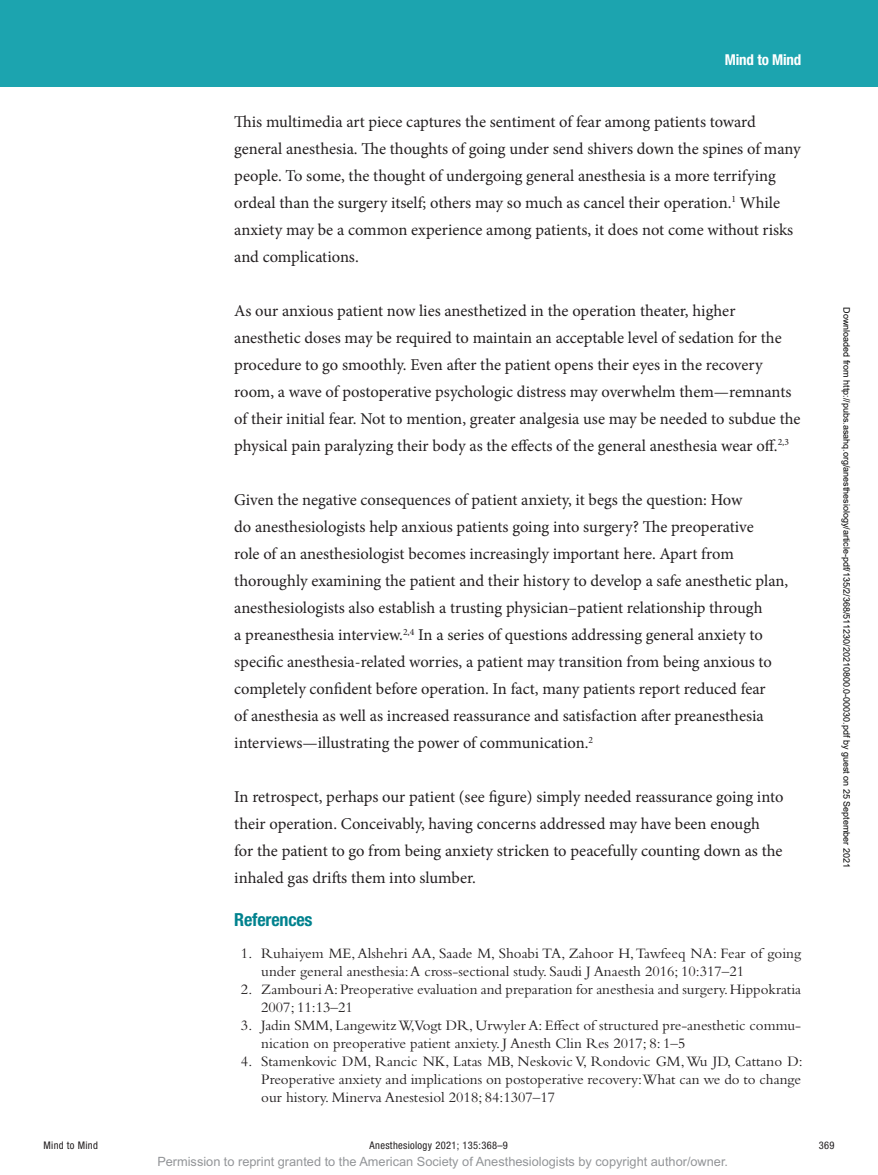
<style>
.page{position:relative;width:878px;height:1175px;background:#fff}
.page>*{position:absolute;margin:0;border:0;box-sizing:border-box;transform-origin:0 0}
.t1{font:700 condensed 18px "Helvetica Neue LT Std";letter-spacing:-.01em;color:#00828e}
.t2{font:16.5px/27px "Minion Pro";color:#231f20}
.t3{font:15px/18px "Bembo Std";color:#231f20}
.t4{font:700 condensed 15px "Helvetica Neue LT Std";letter-spacing:-.01em;color:#fff}
.t5{font:12.75px "Arial MT Std";color:#939598}
.t6{font:condensed 10.5px "Helvetica Neue LT Std";letter-spacing:.03em;color:#231f20}
.t7{font:9px "Arial";color:#000}
</style>
<div class="page">
<div style="left:0;top:0;width:878px;height:86px;background:#1ca4af"></div>
<p class="t4" style="left:716px;top:51px;width:79px">Mind to Min</p>
<p class="t4" style="left:724px;top:51px;width:78px">Mind to Mind</p>
<p class="t2" style="left:234px;top:108px;width:568px">This multimedia art piece captures the sentiment of fear among patients toward general anesthesia. The thoughts of going under send shivers down the spines of many people. To some, the thought of undergoing general anesthesia is a more terrifying ordeal than the surgery itself; others may so much as cancel their operation.<sup>1</sup> While anxiety may be a common experience among patients, it does not come without risks and complications.</p>
<p class="t2" style="left:234px;top:297px;width:568px">As our anxious patient now lies anesthetized in the operation theater, higher anesthetic doses may be required to maintain an acceptable level of sedation for the procedure to go smoothly. Even after the patient opens their eyes in the recovery room, a wave of postoperative psychologic distress may overwhelm them—remnants of their initial fear. Not to mention, greater analgesia use may be needed to subdue the physical pain paralyzing their body as the effects of the general anesthesia wear off.<sup>2,3</sup></p>
<p class="t2" style="left:234px;top:486px;width:555px">Given the negative consequences of patient anxiety, it begs the question: How<br>do anesthesiologists help anxious patients going into surgery? The preoperative<br>role of an anesthesiologist becomes increasingly important here. Apart from thoroughly examining the patient and their history to develop a safe anesthetic plan, anesthesiologists also establish a trusting physician–patient relationship through<br>a preanesthesia interview.<sup>2,4</sup> In a series of questions addressing general anxiety to specific anesthesia-related worries, a patient may transition from being anxious to completely confident before operation. In fact, many patients report reduced fear<br>of anesthesia as well as increased reassurance and satisfaction after preanesthesia interviews—illustrating the power of communication.<sup>2</sup></p>
<p class="t2" style="left:234px;top:783px;width:550px">In retrospect, perhaps our patient (see figure) simply needed reassurance going into their operation. Conceivably, having concerns addressed may have been enough<br>for the patient to go from being anxiety stricken to peacefully counting down as the inhaled gas drifts them into slumber.</p>
<p class="t1" style="left:234px;top:909px;width:80px">References</p>
<p class="t3" style="left:261px;top:944px;width:541px;text-indent:-20px">1. Ruhaiyem ME, Alshehri AA, Saade M, Shoabi TA, Zahoor H, Tawfeeq NA: Fear of going under general anesthesia: A cross-sectional study. Saudi J Anaesth 2016; 10:317–21</p>
<p class="t3" style="left:261px;top:980px;width:541px;text-indent:-20px">2. Zambouri A: Preoperative evaluation and preparation for anesthesia and surgery. Hippokratia<br>2007; 11:13–21</p>
<p class="t3" style="left:261px;top:1016px;width:541px;text-indent:-20px">3. Jadin SMM, Langewitz W,Vogt DR, Urwyler A: Effect of structured pre-anesthetic commu&shy;nication on preoperative patient anxiety. J Anesth Clin Res 2017; 8: 1–5</p>
<p class="t3" style="left:261px;top:1052px;width:543px;text-align:justify;text-indent:-20px">4. Stamenkovic DM, Rancic NK, Latas MB, Neskovic V, Rondovic GM, Wu JD, Cattano D:<br>Preoperative anxiety and implications on postoperative recovery:What can we do to change our history. Minerva Anestesiol 2018; 84:1307–17</p>
<p class="t7" style="left:850px;top:307px;width:562px;rotate:90deg">Downloaded from http://pubs.asahq.org/anesthesiology/article-pdf/135/2/368/511230/20210800.0-00030.pdf by guest on 25 September 2021</p>
<p class="t6" style="left:44px;top:1139px;width:56px">Mind to Mind</p>
<p class="t6" style="left:369px;top:1139px;width:140px">Anesthesiology 2021; 135:368–9</p>
<p class="t6" style="left:818px;top:1139px;width:17px">369</p>
<p class="t5" style="left:157px;top:1154px;width:572px">Permission to reprint granted to the American Society of Anesthesiologists by copyright author/owner.</p>
</div>
